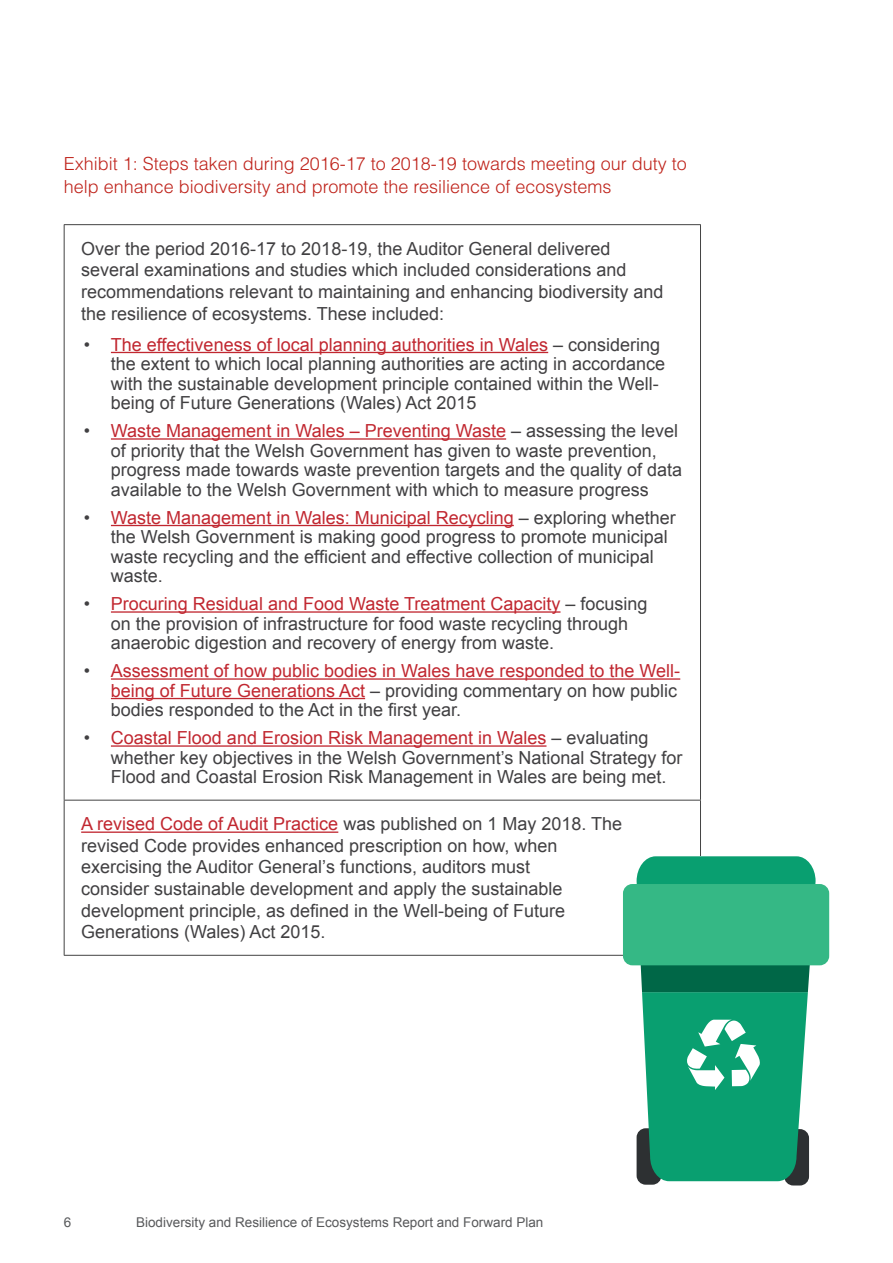
<style>
.page{position:relative;width:893px;height:1263px;background:#fff}
.page>*{position:absolute;margin:0;border:0;box-sizing:border-box;transform-origin:0 0}
.t1{font:18px/19.5px "Arial";color:#414042}
.t2{font:18px/19.5px "Arial";color:#c12730}
.t3{font:300 18px/22.5px "Helvetica LT Std";color:#bf231b}
.t4{font:13.5px "Arial";color:#58595b}
.s1{color:#c12730}
.s2{color:#414042}
</style>
<div class="page">
<hr style="left:64px;top:800px;width:637px;height:1px;background:#434343">
<hr style="left:64px;top:224px;width:637px;height:1px;background:#434343">
<hr style="left:64px;top:225px;width:1px;height:575px;background:#434343">
<hr style="left:700px;top:225px;width:1px;height:575px;background:#434343">
<hr style="left:64px;top:800px;width:1px;height:155px;background:#434343">
<hr style="left:700px;top:800px;width:1px;height:155px;background:#434343">
<hr style="left:64px;top:955px;width:637px;height:1px;background:#434343">
<hr style="left:111px;top:352px;width:437px;height:1px;background:#c12730">
<hr style="left:111px;top:438px;width:395px;height:2px;background:#c12730">
<hr style="left:111px;top:525px;width:403px;height:1px;background:#c12730">
<hr style="left:111px;top:611px;width:449px;height:2px;background:#c12730">
<hr style="left:111px;top:678px;width:569px;height:2px;background:#c12730">
<hr style="left:111px;top:698px;width:254px;height:1px;background:#c12730">
<hr style="left:111px;top:745px;width:435px;height:2px;background:#c12730">
<hr style="left:81px;top:831px;width:257px;height:2px;background:#c12730">
<div style="left:784px;top:1129px;width:25px;height:56px;background:#2d3032;border-radius:9px"></div>
<div style="left:637px;top:1128px;width:24px;height:57px;background:#2d3032;border-radius:9px"></div>
<div style="left:623px;top:884px;width:206px;height:81px;background:#35b885;border-radius:9px"></div>
<svg style="left:637px;top:856px;width:179px;height:325px"></svg>
<p class="t3" style="left:64px;top:152px;width:624px">Exhibit 1: Steps taken during 2016-17 to 2018-19 towards meeting our duty to help enhance biodiversity and promote the resilience of ecosystems</p>
<p class="t1" style="left:81px;top:238px;width:584px;line-height:21.6px">Over the period 2016-17 to 2018-19, the Auditor General delivered several examinations and studies which included considerations and recommendations relevant to maintaining and enhancing biodiversity and the resilience of ecosystems. These included:</p>
<p class="t1" style="left:111px;top:335px;width:556px;text-indent:-27px">• <span class="s1">The effectiveness of local planning authorities in Wales</span> – considering the extent to which local planning authorities are acting in accordance with the sustainable development principle contained within the Well&shy;being of Future Generations (Wales) Act 2015</p>
<p class="t1" style="left:111px;top:421px;width:573px;text-indent:-27px">• <span class="s1">Waste Management in Wales – Preventing Waste</span> – assessing the level of priority that the Welsh Government has given to waste prevention, progress made towards waste prevention targets and the quality of data available to the Welsh Government with which to measure progress</p>
<p class="t1" style="left:111px;top:508px;width:566px;text-indent:-27px">• <span class="s1">Waste Management in Wales: Municipal Recycling</span> – exploring whether the Welsh Government is making good progress to promote municipal waste recycling and the efficient and effective collection of municipal waste.</p>
<p class="t1" style="left:111px;top:594px;width:538px;text-indent:-27px">• <span class="s1">Procuring Residual and Food Waste Treatment Capacity</span> – focusing on the provision of infrastructure for food waste recycling through anaerobic digestion and recovery of energy from waste.</p>
<p class="t2" style="left:111px;top:661px;width:571px;text-indent:-27px"><span class="s2">•</span> Assessment of how public bodies in Wales have responded to the Well&shy;being of Future Generations Act <span class="s2">– providing commentary on how public bodies responded to the Act in the first year.</span></p>
<p class="t1" style="left:111px;top:728px;width:573px;text-indent:-27px">• <span class="s1">Coastal Flood and Erosion Risk Management in Wales</span> – evaluating whether key objectives in the Welsh Government’s National Strategy for<br>Flood and Coastal Erosion Risk Management in Wales are being met.</p>
<p class="t1" style="left:81px;top:813px;width:542px;line-height:21.6px"><span class="s1">A revised Code of Audit Practice</span> was published on 1 May 2018. The revised Code provides enhanced prescription on how, when exercising the Auditor General’s functions, auditors must<br>consider sustainable development and apply the sustainable development principle, as defined in the Well-being of Future Generations (Wales) Act 2015.</p>
<p class="t4" style="left:64px;top:1213px;width:9px">6</p>
<p class="t4" style="left:136px;top:1213px;width:409px">Biodiversity and Resilience of Ecosystems Report and Forward Plan</p>
</div>
